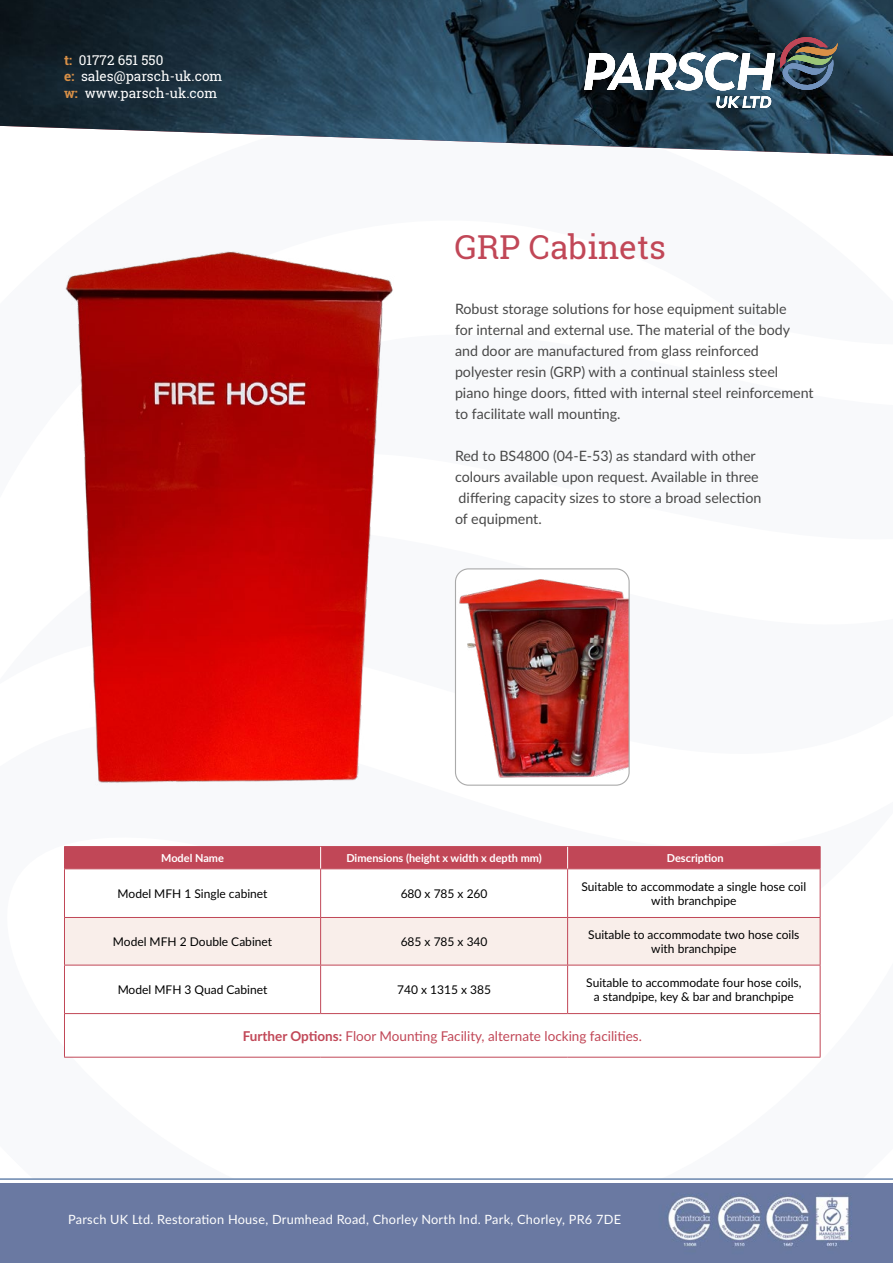
<style>
.page{position:relative;width:893px;height:1263px;background:#fff}
.page>*{position:absolute;margin:0;border:0;box-sizing:border-box;transform-origin:0 0}
.t1{font:33px "Roboto Slab";color:#c14757}
.t2{font:14.25px/21px "Lato";color:#484848}
.t3{font:13.5px "Lato";color:#c14757}
.t4{font:13.5px/16.5px "Roboto Slab";color:#fff}
.t5{font:12.75px "Lato";letter-spacing:.02em;color:#fff}
.t6{font:12px/14.4px "Lato";color:#000;text-align:center}
.t7{font:700 10.95px "Lato";color:#fff}
.s1{font-weight:700;color:#d89047}
.s2{font-weight:700}
</style>
<div class="page">
<svg style="left:0;top:1178px;width:893px;height:2px;background:#8da2c0"></svg>
<img style="left:0;top:0;width:893px;height:156px">
<svg style="left:584px;top:34px;width:254px;height:74px"></svg>
<img style="left:0;top:1183px;width:893px;height:80px">
<svg style="left:65px;top:869px;width:755px;height:188px"></svg>
<div style="left:65px;top:918px;width:755px;height:47px;background:#f9eeea"></div>
<hr style="left:64px;top:869px;width:1px;height:48px;background:#c14757">
<hr style="left:320px;top:869px;width:1px;height:48px;background:#c14757">
<hr style="left:567px;top:869px;width:1px;height:48px;background:#c14757">
<hr style="left:820px;top:869px;width:1px;height:48px;background:#c14757">
<hr style="left:64px;top:917px;width:257px;height:1px;background:#c14757">
<hr style="left:64px;top:918px;width:1px;height:47px;background:#c14757">
<hr style="left:321px;top:917px;width:247px;height:1px;background:#c14757">
<hr style="left:320px;top:918px;width:1px;height:47px;background:#c14757">
<hr style="left:568px;top:917px;width:252px;height:1px;background:#c14757">
<hr style="left:567px;top:918px;width:1px;height:47px;background:#c14757">
<hr style="left:820px;top:918px;width:1px;height:47px;background:#c14757">
<hr style="left:64px;top:965px;width:257px;height:1px;background:#c14757">
<hr style="left:64px;top:965px;width:1px;height:48px;background:#c14757">
<hr style="left:321px;top:965px;width:247px;height:1px;background:#c14757">
<hr style="left:320px;top:965px;width:1px;height:48px;background:#c14757">
<hr style="left:568px;top:965px;width:252px;height:1px;background:#c14757">
<hr style="left:567px;top:965px;width:1px;height:48px;background:#c14757">
<hr style="left:820px;top:965px;width:1px;height:48px;background:#c14757">
<hr style="left:64px;top:1013px;width:257px;height:1px;background:#c14757">
<hr style="left:64px;top:1014px;width:1px;height:43px;background:#c14757">
<hr style="left:321px;top:1013px;width:247px;height:1px;background:#c14757">
<hr style="left:568px;top:1013px;width:252px;height:1px;background:#c14757">
<hr style="left:820px;top:1014px;width:1px;height:43px;background:#c14757">
<hr style="left:64px;top:1057px;width:257px;height:1px;background:#c14757">
<hr style="left:321px;top:1057px;width:247px;height:1px;background:#c14757">
<hr style="left:568px;top:1057px;width:252px;height:1px;background:#c14757">
<svg style="left:64px;top:846px;width:757px;height:23px;background:#c14858"></svg>
<img style="left:65px;top:251px;width:328px;height:532px">
<img style="left:457px;top:570px;width:171px;height:214px">
<div style="left:455px;top:568px;width:175px;height:218px;border:1px solid #aaa;border-radius:13px"></div>
<p class="t4" style="left:64px;top:51px;width:160px"><span class="s1">t:</span> 01772 651 550<br><span class="s1">e:</span> sales@parsch-uk.com <span class="s1">w:</span> www.parsch-uk.com</p>
<h1 class="t1" style="left:455px;top:224px;width:213px">GRP Cabinets</h1>
<p class="t2" style="left:455px;top:297px;width:360px">Robust storage solutions for hose equipment suitable<br>for internal and external use. The material of the body and door are manufactured from glass reinforced polyester resin (GRP) with a continual stainless steel piano hinge doors, fitted with internal steel reinforcement to facilitate wall mounting.</p>
<p class="t2" style="left:455px;top:444px;width:308px">Red to BS4800 (04-E-53) as standard with other colours available upon request. Available in three differing capacity sizes to store a broad selection of equipment.</p>
<p class="t7" style="left:161px;top:850px;width:64px">Model Name</p>
<p class="t7" style="left:346px;top:850px;width:197px">Dimensions (height x width x depth mm)</p>
<p class="t7" style="left:667px;top:850px;width:58px">Description</p>
<p class="t6" style="left:118px;top:886px;width:151px">Model MFH 1 Single cabinet</p>
<p class="t6" style="left:401px;top:886px;width:88px">680 x 785 x 260</p>
<p class="t6" style="left:581px;top:879px;width:226px">Suitable to accommodate a single hose coil with branchpipe</p>
<p class="t6" style="left:113px;top:934px;width:161px">Model MFH 2 Double Cabinet</p>
<p class="t6" style="left:401px;top:934px;width:88px">685 x 785 x 340</p>
<p class="t6" style="left:588px;top:927px;width:213px">Suitable to accommodate two hose coils with branchpipe</p>
<p class="t6" style="left:118px;top:982px;width:151px">Model MFH 3 Quad Cabinet</p>
<p class="t6" style="left:397px;top:982px;width:95px">740 x 1315 x 385</p>
<p class="t6" style="left:586px;top:975px;width:217px">Suitable to accommodate four hose coils, a standpipe, key &amp; bar and branchpipe</p>
<p class="t3" style="left:243px;top:1026px;width:401px"><span class="s2">Further Options:</span> Floor Mounting Facility, alternate locking facilities.</p>
<p class="t5" style="left:68px;top:1210px;width:554px">Parsch UK Ltd. Restoration House, Drumhead Road, Chorley North Ind. Park, Chorley, PR6 7DE</p>
</div>
